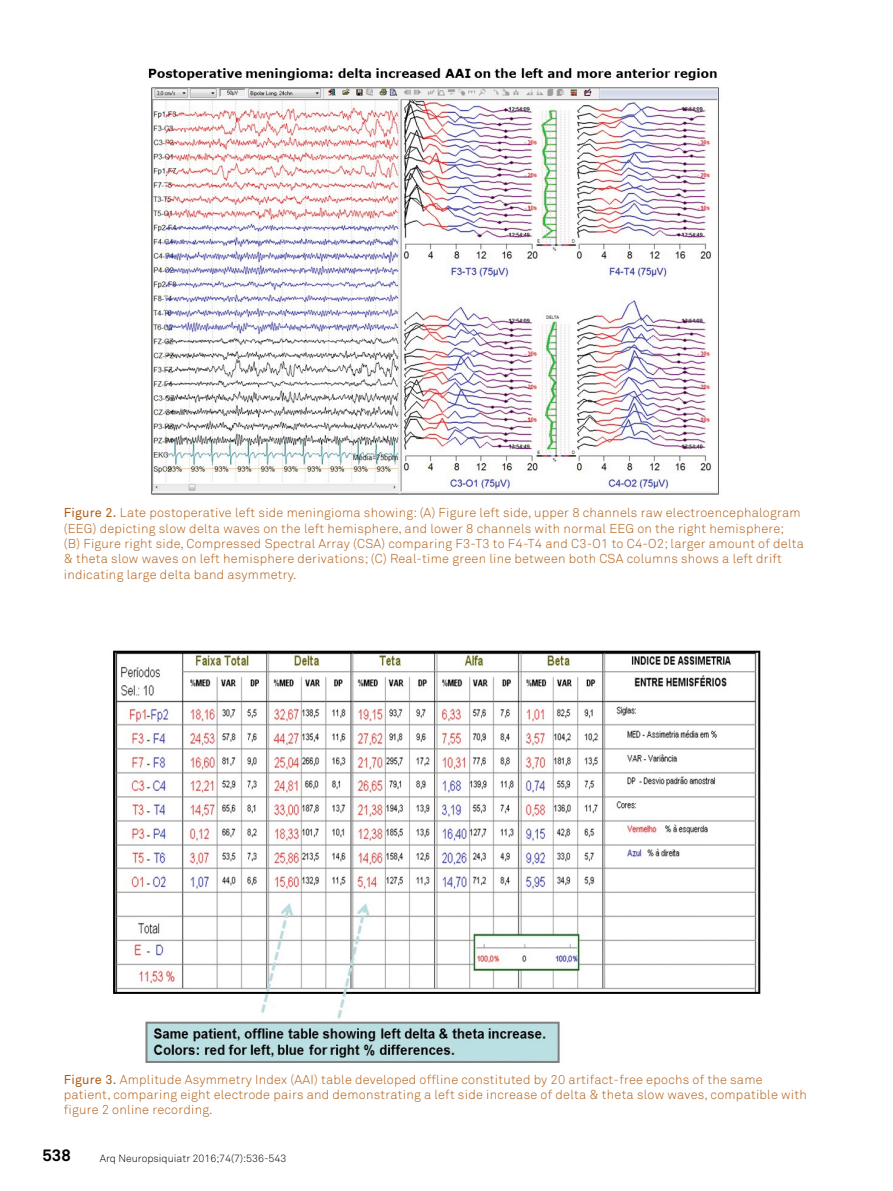
<style>
.page{position:relative;width:893px;height:1191px;background:#fff}
.page>*{position:absolute;margin:0;border:0;box-sizing:border-box;transform-origin:0 0}
.t1{font:700 16.5px "Akkurat Pro";color:#000}
.t2{font:12.75px/15.3px "Akkurat Light Pro";letter-spacing:.02em;color:#b15c12}
.t3{font:10.5px "Akkurat Light Pro";color:#000}
.s1{font-family:"Akkurat Pro"}
</style>
<div class="page">
<img style="left:148px;top:68px;width:571px;height:427px">
<img style="left:113px;top:650px;width:648px;height:413px">
<p class="t2" style="left:64px;top:505px;width:742px"><span class="s1">Figure 2.</span> Late postoperative left side meningioma showing: (A) Figure left side, upper 8 channels raw electroencephalogram (EEG) depicting slow delta waves on the left hemisphere, and lower 8 channels with normal EEG on the right hemisphere;<br>(B) Figure right side, Compressed Spectral Array (CSA) comparing F3-T3 to F4-T4 and C3-O1 to C4-O2; larger amount of delta &amp; theta slow waves on left hemisphere derivations; (C) Real-time green line between both CSA columns shows a left drift indicating large delta band asymmetry.</p>
<p class="t2" style="left:64px;top:1071px;width:745px"><span class="s1">Figure 3.</span> Amplitude Asymmetry Index (AAI) table developed offline constituted by 20 artifact-free epochs of the same patient, comparing eight electrode pairs and demonstrating a left side increase of delta &amp; theta slow waves, compatible with figure 2 online recording.</p>
<p class="t1" style="left:43px;top:1145px;width:30px">538</p>
<p class="t3" style="left:100px;top:1151px;width:188px">Arq Neuropsiquiatr 2016;74(7):536-543</p>
</div>
